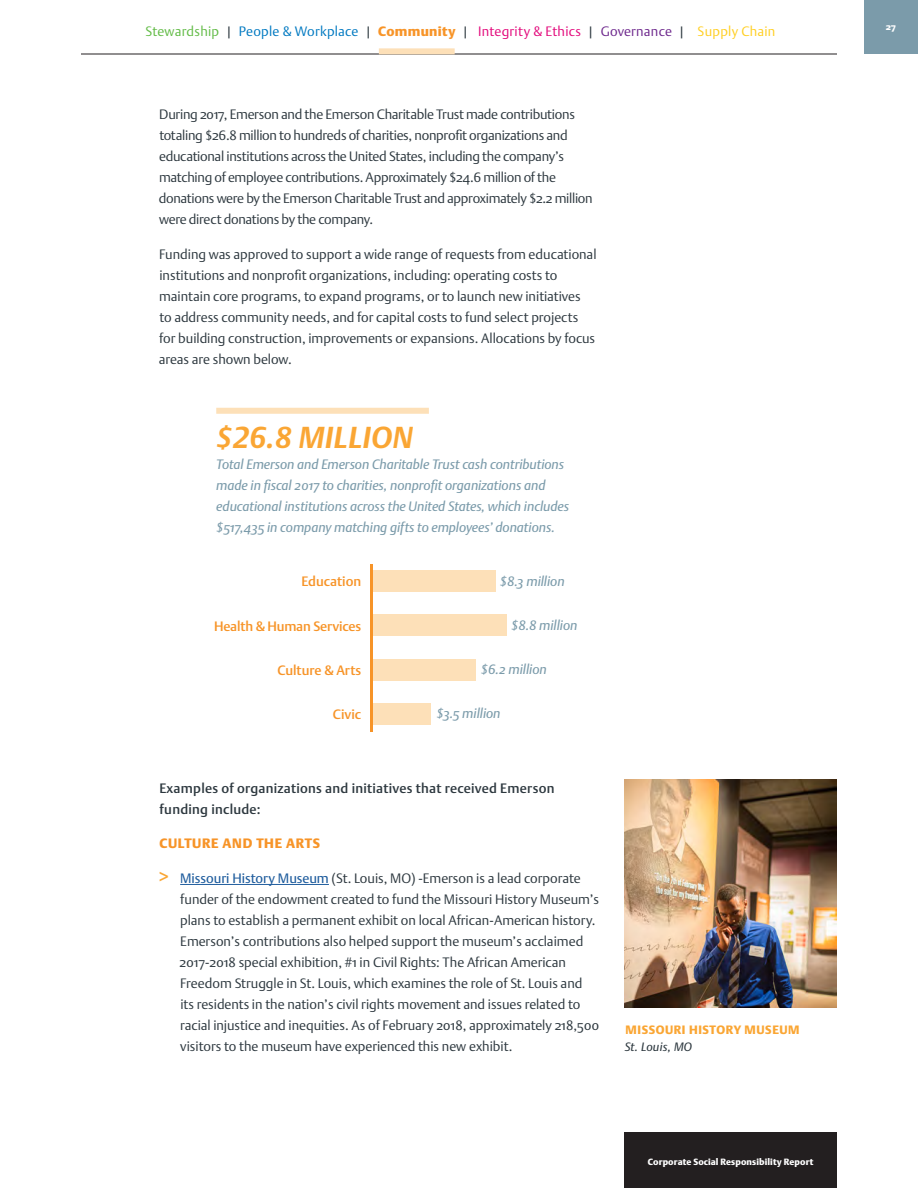
<style>
.page{position:relative;width:918px;height:1188px;background:#fff}
.page>*{position:absolute;margin:0;border:0;box-sizing:border-box;transform-origin:0 0}
.t1{font:italic 700 30px "DTL Argo T";letter-spacing:.025em;color:#faa634}
.t2{font:13.5px/21px "DTL Argo ST Light";letter-spacing:-.005em;color:#2d383f}
.t3{font:italic 13.5px/21px "DTL Argo ST";letter-spacing:-.005em;color:#7b9baa}
.t4{font:13.5px "DTL Argo ST Light";letter-spacing:.02em;color:#0079c1}
.t5{font:13.5px/21px "DTL Argo ST Medium";letter-spacing:.02em;color:#2d383f}
.t6{font:13.5px "DTL Argo ST Medium";color:#f79428}
.t7{font:13.5px "DTL Argo ST Black";letter-spacing:.05em;color:#f79428}
.t8{font:12px "DTL Argo ST Black";letter-spacing:.05em;color:#faa634}
.t9{font:italic 12px "DTL Argo T";letter-spacing:.02em;color:#2d383f}
.t10{font:9px "DTL Argo ST Black";letter-spacing:.01em;color:#fff}
.s1{color:#62bb46}
.s2{color:#2d383f}
.s3{font-family:"DTL Argo ST Black";color:#f79428}
.s4{color:#e30a7c}
.s5{color:#6e298d}
.s6{color:#ffcf22}
.s7{font-family:"DTL Argo ST";font-size:18px;color:#faa634}
.s8{font-family:"DTL Argo ST";color:#215e9e}
</style>
<div class="page">
<div style="left:624px;top:1133px;width:213px;height:55px;background:#231f20"></div>
<div style="left:864px;top:0;width:54px;height:54px;background:#7b9baa"></div>
<hr style="left:81px;top:54px;width:756px;height:1px;background:#231f20">
<div style="left:379px;top:48px;width:76px;height:6px;background:#fde0b8"></div>
<div style="left:216px;top:408px;width:213px;height:6px;background:#fde0b8"></div>
<div style="left:372px;top:570px;width:123px;height:22px;background:#fde0b8"></div>
<div style="left:372px;top:614px;width:135px;height:22px;background:#fde0b8"></div>
<div style="left:372px;top:659px;width:104px;height:22px;background:#fde0b8"></div>
<div style="left:372px;top:703px;width:59px;height:22px;background:#fde0b8"></div>
<hr style="left:370px;top:564px;width:3px;height:167px;background:#f79428">
<hr style="left:180px;top:884px;width:149px;height:1px;background:#215e9e">
<img style="left:624px;top:780px;width:213px;height:228px">
<p class="t4" style="left:146px;top:23px;width:631px"><span class="s1">Stewardship</span> <span class="s2">|</span> People &amp; Workplace <span class="s2">|</span> <span class="s3">Community</span> <span class="s2">|</span> <span class="s4">Integrity &amp; Ethics</span> <span class="s2">|</span> <span class="s5">Governance</span> <span class="s2">|</span> <span class="s6">Supply Chain</span></p>
<p class="t2" style="left:159px;top:104px;width:435px">During 2017, Emerson and the Emerson Charitable Trust made contributions totaling $26.8 million to hundreds of charities, nonprofit organizations and educational institutions across the United States, including the company’s matching of employee contributions. Approximately $24.6 million of the donations were by the Emerson Charitable Trust and approximately $2.2 million were direct donations by the company.</p>
<p class="t2" style="left:159px;top:244px;width:439px">Funding was approved to support a wide range of requests from educational institutions and nonprofit organizations, including: operating costs to maintain core programs, to expand programs, or to launch new initiatives<br>to address community needs, and for capital costs to fund select projects for building construction, improvements or expansions. Allocations by focus areas are shown below.</p>
<h1 class="t1" style="left:216px;top:420px;width:198px">$26.8 MILLION</h1>
<p class="t3" style="left:216px;top:454px;width:354px">Total Emerson and Emerson Charitable Trust cash contributions made in fiscal 2017 to charities, nonprofit organizations and educational institutions across the United States, which includes $517,435 in company matching gifts to employees’ donations.</p>
<p class="t6" style="left:301px;top:573px;width:61px">Education</p>
<p class="t3" style="left:500px;top:570px;width:66px">$8.3 million</p>
<p class="t6" style="left:214px;top:618px;width:149px">Health &amp; Human Services</p>
<p class="t3" style="left:511px;top:614px;width:68px">$8.8 million</p>
<p class="t6" style="left:277px;top:662px;width:85px">Culture &amp; Arts</p>
<p class="t3" style="left:481px;top:659px;width:67px">$6.2 million</p>
<p class="t6" style="left:333px;top:706px;width:30px">Civic</p>
<p class="t3" style="left:436px;top:703px;width:66px">$3.5 million</p>
<p class="t5" style="left:159px;top:777px;width:397px">Examples of organizations and initiatives that received Emerson funding include:</p>
<p class="t7" style="left:159px;top:835px;width:162px">CULTURE AND THE ARTS</p>
<p class="t2" style="left:180px;top:867px;width:421px;text-indent:-20px"><span class="s7">&gt;</span> <span class="s8">Missouri History Museum</span> (St. Louis, MO) -Emerson is a lead corporate funder of the endowment created to fund the Missouri History Museum’s plans to establish a permanent exhibit on local African-American history.<br>Emerson’s contributions also helped support the museum’s acclaimed 2017-2018 special exhibition, #1 in Civil Rights: The African American Freedom Struggle in St. Louis, which examines the role of St. Louis and<br>its residents in the nation’s civil rights movement and issues related to racial injustice and inequities. As of February 2018, approximately 218,500 visitors to the museum have experienced this new exhibit.</p>
<p class="t8" style="left:626px;top:1023px;width:176px">MISSOURI HISTORY MUSEUM</p>
<p class="t9" style="left:625px;top:1039px;width:69px">St. Louis, MO</p>
<p class="t10" style="left:648px;top:1157px;width:167px">Corporate Social Responsibility Report</p>
<p class="t10" style="left:886px;top:22px;width:12px">27</p>
</div>
